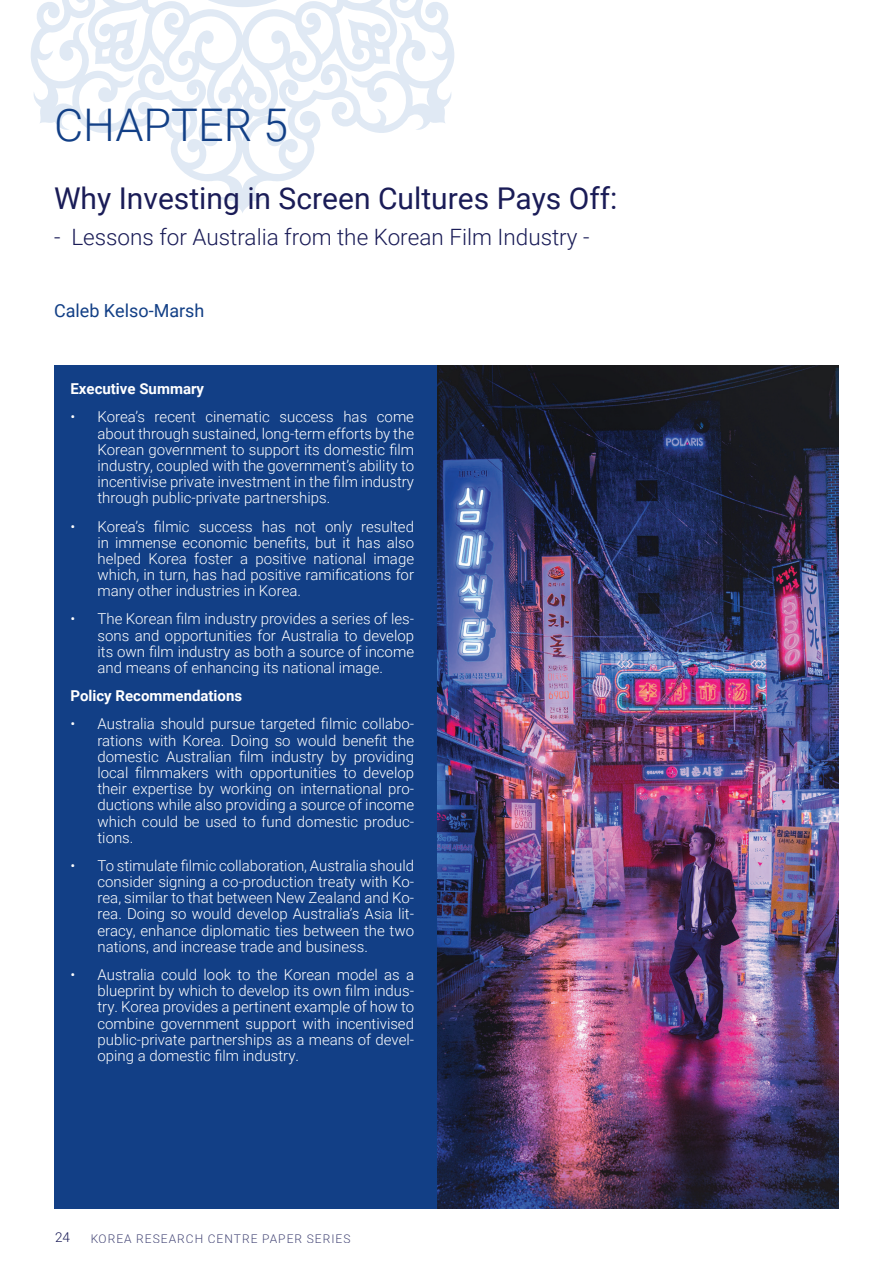
<style>
.page{position:relative;width:893px;height:1263px;background:#fff}
.page>*{position:absolute;margin:0;border:0;box-sizing:border-box;transform-origin:0 0}
.t1{font:300 45px "Roboto";color:#123f86}
.t2{font:30px "Roboto";color:#1a1c57}
.t3{font:300 22.5px "Roboto";color:#1a1c57}
.t4{font:18px "Roboto";color:#123f86}
.t5{font:300 15px/16.2px "Roboto";color:#fff;text-align:justify}
.t6{font:700 15px "Roboto";color:#fff}
.t7{font:300 13.5px "Roboto";color:#1a1c57}
.t8{font:300 12px "Roboto";letter-spacing:.085em;color:#1a1c57}
</style>
<div class="page">
<div style="left:54px;top:366px;width:383px;height:843px;background:#123f86"></div>
<svg style="left:31px;top:39px;width:424px;height:174px"></svg>
<svg style="left:34px;top:0;width:417px;height:129px"></svg>
<svg style="left:148px;top:0;width:189px;height:7px"></svg>
<img style="left:437px;top:366px;width:402px;height:843px">
<h1 class="t1" style="left:54px;top:93px;width:236px">CHAPTER 5</h1>
<h2 class="t2" style="left:54px;top:177px;width:565px">Why Investing in Screen Cultures Pays Off:</h2>
<h3 class="t3" style="left:54px;top:221px;width:537px">- Lessons for Australia from the Korean Film Industry -</h3>
<p class="t4" style="left:54px;top:298px;width:152px">Caleb Kelso-Marsh</p>
<p class="t6" style="left:70px;top:378px;width:135px">Executive Summary</p>
<p class="t5" style="left:98px;top:408px;width:318px;text-indent:-27px">• Korea’s recent cinematic success has come about through sustained, long-term efforts by the Korean government to support its domestic film industry, coupled with the government’s ability to incentivise private investment in the film industry through public-private partnerships.</p>
<p class="t5" style="left:98px;top:517px;width:318px;text-indent:-27px">• Korea’s filmic success has not only resulted in immense economic benefits, but it has also helped Korea foster a positive national image which, in turn, has had positive ramifications for many other industries in Korea.</p>
<p class="t5" style="left:98px;top:610px;width:318px;text-indent:-27px">• The Korean film industry provides a series of les&shy;sons and opportunities for Australia to develop its own film industry as both a source of income and means of enhancing its national image.</p>
<p class="t6" style="left:70px;top:685px;width:173px">Policy Recommendations</p>
<p class="t5" style="left:98px;top:715px;width:318px;text-indent:-27px">• Australia should pursue targeted filmic collabo&shy;rations with Korea. Doing so would benefit the domestic Australian film industry by providing local filmmakers with opportunities to develop their expertise by working on international pro&shy;ductions while also providing a source of income which could be used to fund domestic produc&shy;tions.</p>
<p class="t5" style="left:97px;top:857px;width:318px;text-indent:-27px">• To stimulate filmic collaboration, Australia should consider signing a co-production treaty with Ko&shy;rea, similar to that between New Zealand and Ko&shy;rea. Doing so would develop Australia’s Asia lit&shy;eracy, enhance diplomatic ties between the two nations, and increase trade and business.</p>
<p class="t5" style="left:97px;top:966px;width:318px;text-indent:-27px">• Australia could look to the Korean model as a blueprint by which to develop its own film indus&shy;try. Korea provides a pertinent example of how to combine government support with incentivised public-private partnerships as a means of devel&shy;oping a domestic film industry.</p>
<p class="t7" style="left:55px;top:1228px;width:16px">24</p>
<p class="t8" style="left:90px;top:1230px;width:262px">KOREA RESEARCH CENTRE PAPER SERIES</p>
</div>
